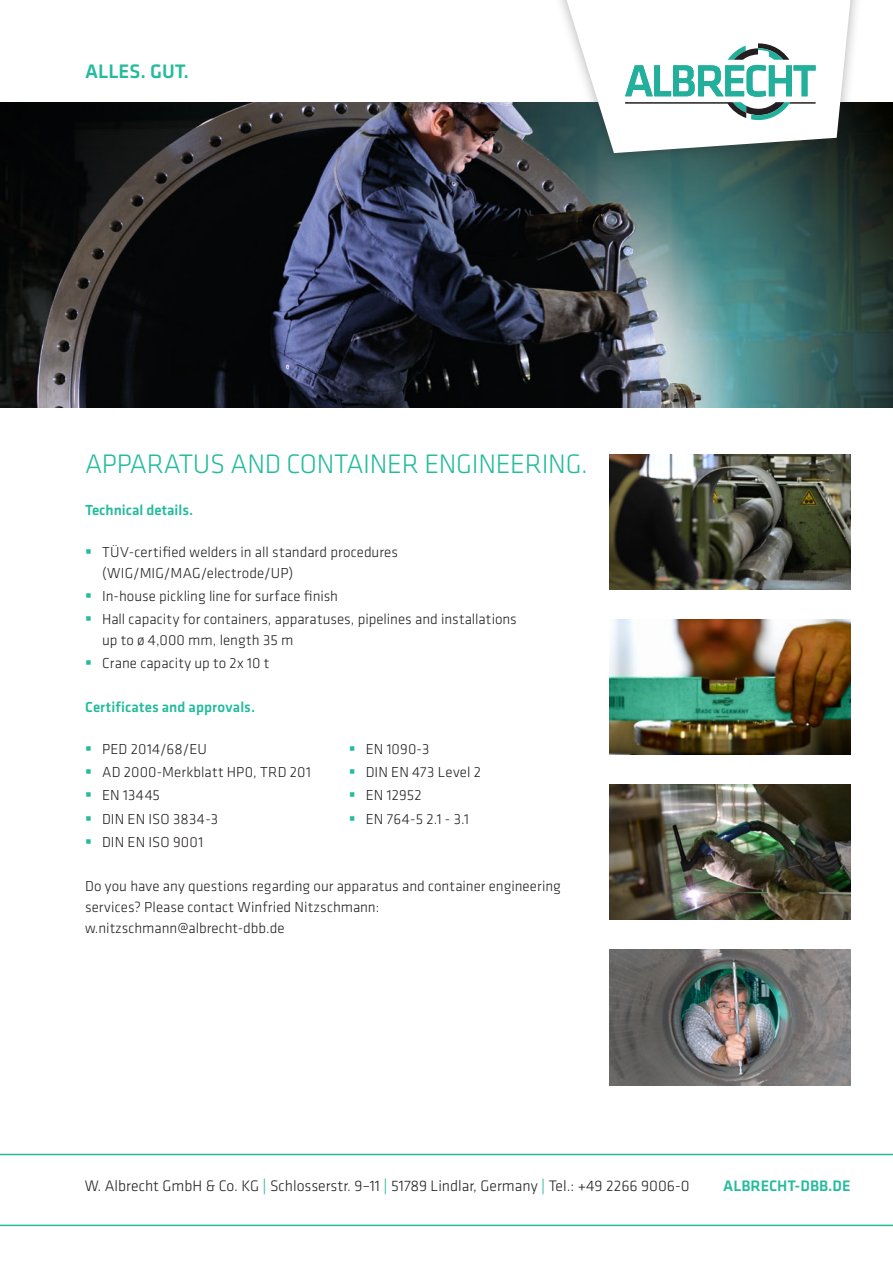
<style>
.page{position:relative;width:893px;height:1263px;background:#fff}
.page>*{position:absolute;margin:0;border:0;box-sizing:border-box;transform-origin:0 0}
.t1{font:300 27.75px "Klavika Basic";letter-spacing:-.01em;color:#24bb9d}
.t2{font:500 20.25px "Klavika Basic";color:#24bb9d}
.t3{font:300 15.75px "Klavika Basic";color:#231f20}
.t4{font:500 15.75px "Klavika Basic";color:#24bb9d}
.t5{font:300 15px/21px "Klavika Basic";letter-spacing:.005em;color:#231f20}
.t6{font:500 15px "Klavika Basic";color:#24bb9d}
.s1{color:#24bb9d}
.s2{font-weight:400;color:#24bb9d}
</style>
<div class="page">
<img style="left:609px;top:619px;width:241px;height:135px">
<img style="left:609px;top:454px;width:241px;height:135px">
<img style="left:609px;top:950px;width:241px;height:135px">
<img style="left:0;top:102px;width:893px;height:305px">
<div style="left:552px;top:0;width:311px;height:165px;background:#231f20;opacity:.35"></div>
<img style="left:609px;top:784px;width:241px;height:136px">
<hr style="left:0;top:1154px;width:893px;height:1px;background:#24bb9d">
<hr style="left:0;top:1224px;width:893px;height:2px;background:#24bb9d">
<svg style="left:566px;top:0;width:284px;height:153px"></svg>
<h2 class="t2" style="left:85px;top:58px;width:106px">ALLES. GUT.</h2>
<h1 class="t1" style="left:85px;top:447px;width:504px">APPARATUS AND CONTAINER ENGINEERING.</h1>
<p class="t6" style="left:85px;top:499px;width:110px">Technical details.</p>
<p class="t5" style="left:102px;top:541px;width:297px;text-indent:-17px"><span class="s1">▪</span> TÜV-certified welders in all standard procedures (WIG/MIG/MAG/electrode/UP)</p>
<p class="t5" style="left:85px;top:585px;width:254px"><span class="s1">▪</span> In-house pickling line for surface finish</p>
<p class="t5" style="left:102px;top:608px;width:416px;text-indent:-17px"><span class="s1">▪</span> Hall capacity for containers, apparatuses, pipelines and installations up to ø 4,000 mm, length 35 m</p>
<p class="t5" style="left:85px;top:652px;width:186px"><span class="s1">▪</span> Crane capacity up to 2x 10 t</p>
<p class="t6" style="left:85px;top:697px;width:172px">Certificates and approvals.</p>
<p class="t5" style="left:85px;top:739px;width:123px"><span class="s1">▪</span> PED 2014/68/EU</p>
<p class="t5" style="left:349px;top:739px;width:82px"><span class="s1">▪</span> EN 1090-3</p>
<p class="t5" style="left:85px;top:762px;width:228px"><span class="s1">▪</span> AD 2000-Merkblatt HP0, TRD 201</p>
<p class="t5" style="left:349px;top:762px;width:134px"><span class="s1">▪</span> DIN EN 473 Level 2</p>
<p class="t5" style="left:85px;top:785px;width:76px"><span class="s1">▪</span> EN 13445</p>
<p class="t5" style="left:349px;top:785px;width:75px"><span class="s1">▪</span> EN 12952</p>
<p class="t5" style="left:85px;top:808px;width:135px"><span class="s1">▪</span> DIN EN ISO 3834-3</p>
<p class="t5" style="left:349px;top:808px;width:122px"><span class="s1">▪</span> EN 764-5 2.1 - 3.1</p>
<p class="t5" style="left:85px;top:831px;width:120px"><span class="s1">▪</span> DIN EN ISO 9001</p>
<p class="t5" style="left:85px;top:875px;width:477px">Do you have any questions regarding our apparatus and container engineering services? Please contact Winfried Nitzschmann: w.nitzschmann@albrecht-dbb.de</p>
<p class="t3" style="left:85px;top:1176px;width:606px">W. Albrecht GmbH &amp; Co. KG <span class="s2">|</span> Schlosserstr. 9–11 <span class="s2">|</span> 51789 Lindlar, Germany <span class="s2">|</span> Tel.: +49 2266 9006-0</p>
<p class="t4" style="left:723px;top:1175px;width:129px">ALBRECHT-DBB.DE</p>
</div>
